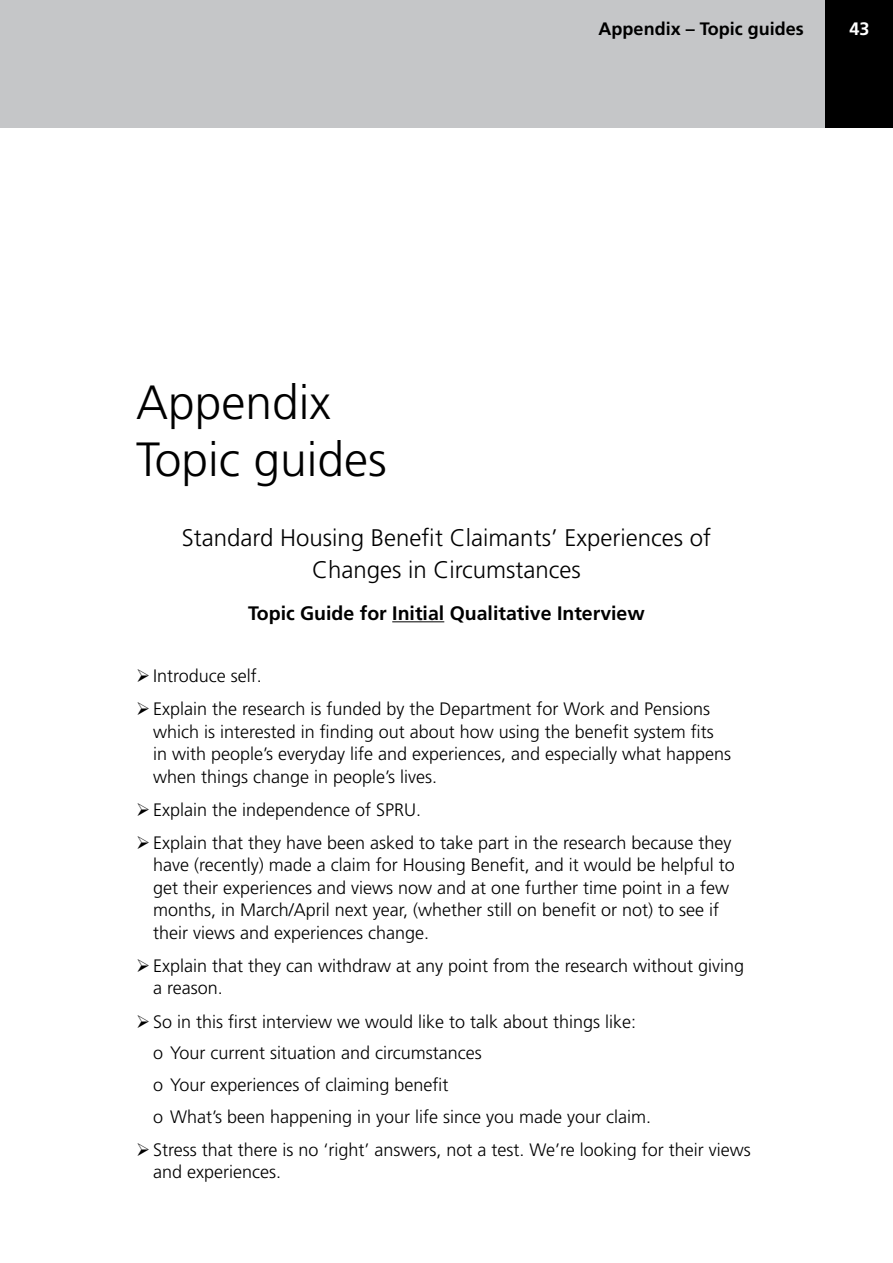
<style>
.page{position:relative;width:893px;height:1263px;background:#fff}
.page>*{position:absolute;margin:0;border:0;box-sizing:border-box;transform-origin:0 0}
.t1{font:300 48px/57.6px "Frutiger LT";color:#000}
.t2{font:300 24px/31.5px "Frutiger LT";color:#000;text-align:center}
.t3{font:700 19.5px "Frutiger LT";color:#000}
.t4{font:300 18px/22.5px "Frutiger LT";color:#000}
.t5{font:700 18px "Frutiger LT";color:#000}
.t6{font:700 18px "Frutiger LT";color:#fff}
</style>
<div class="page">
<div style="left:825px;top:0;width:68px;height:128px;background:#000"></div>
<div style="left:0;top:0;width:825px;height:128px;background:#c5c6c8"></div>
<hr style="left:392px;top:621px;width:52px;height:1px;background:#000">
<p class="t5" style="left:599px;top:21px;width:207px">Appendix – Topic guides</p>
<p class="t6" style="left:849px;top:21px;width:22px">43</p>
<h1 class="t1" style="left:136px;top:377px;width:252px">Appendix<br>Topic guides</h1>
<h2 class="t2" style="left:182px;top:524px;width:531px">Standard Housing Benefit Claimants’ Experiences of<br>Changes in Circumstances</h2>
<p class="t3" style="left:248px;top:605px;width:398px">Topic Guide for Initial Qualitative Interview</p>
<p class="t4" style="left:136px;top:666px;width:127px">➢Introduce self.</p>
<p class="t4" style="left:153px;top:699px;width:580px;text-indent:-17px">➢Explain the research is funded by the Department for Work and Pensions which is interested in finding out about how using the benefit system fits in with people’s everyday life and experiences, and especially what happens when things change in people’s lives.</p>
<p class="t4" style="left:136px;top:799px;width:287px">➢Explain the independence of SPRU.</p>
<p class="t4" style="left:153px;top:833px;width:583px;text-indent:-17px">➢Explain that they have been asked to take part in the research because they have (recently) made a claim for Housing Benefit, and it would be helpful to get their experiences and views now and at one further time point in a few months, in March/April next year, (whether still on benefit or not) to see if their views and experiences change.</p>
<p class="t4" style="left:153px;top:956px;width:593px;text-indent:-17px">➢Explain that they can withdraw at any point from the research without giving a reason.</p>
<p class="t4" style="left:153px;top:1007px;width:500px;line-height:31.7px;text-indent:-17px">➢So in this first interview we would like to talk about things like:<br>o Your current situation and circumstances<br>o Your experiences of claiming benefit<br>o What’s been happening in your life since you made your claim.</p>
<p class="t4" style="left:153px;top:1139px;width:599px;text-indent:-17px">➢Stress that there is no ‘right’ answers, not a test. We’re looking for their views and experiences.</p>
</div>
